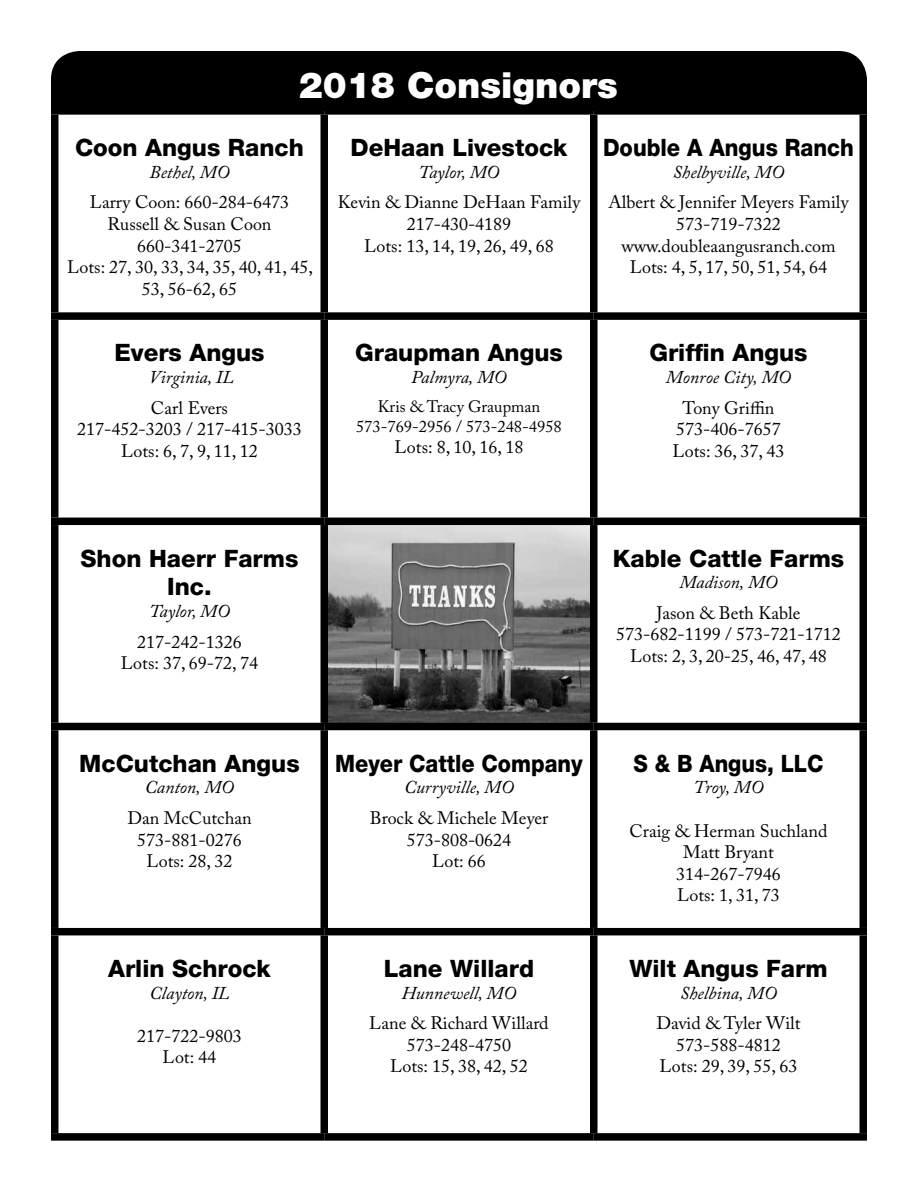
<style>
.page{position:relative;width:918px;height:1188px;background:#fff}
.page>*{position:absolute;margin:0;border:0;box-sizing:border-box;transform-origin:0 0}
.t1{font:900 36px "Helvetica Neue";color:#fff}
.t2{font:800 24px/28.8px "Helvetica Neue";color:#000;text-align:center}
.t3{font:800 24px "Helvetica Neue";color:#000;scale:.9 1}
.t4{font:800 24px "Helvetica Neue";color:#000;scale:.91 1}
.t5{font:18px/21.6px "Adobe Caslon Pro";color:#000;text-align:center}
.t6{font:italic 18px "Adobe Caslon Pro";color:#000}
.t7{font:16.5px/19.8px "Adobe Caslon Pro";color:#000;text-align:center}
</style>
<div class="page">
<img style="left:328px;top:525px;width:262px;height:198px">
<div style="left:51px;top:107px;width:273px;height:8px;background:#5a5a5a"></div>
<div style="left:51px;top:115px;width:7px;height:197px;background:#000"></div>
<div style="left:324px;top:107px;width:270px;height:8px;background:#5a5a5a"></div>
<div style="left:321px;top:115px;width:7px;height:197px;background:#000"></div>
<div style="left:594px;top:107px;width:273px;height:8px;background:#5a5a5a"></div>
<div style="left:590px;top:115px;width:7px;height:197px;background:#000"></div>
<div style="left:860px;top:115px;width:7px;height:197px;background:#000"></div>
<div style="left:51px;top:312px;width:273px;height:8px;background:#000"></div>
<div style="left:51px;top:320px;width:7px;height:198px;background:#000"></div>
<div style="left:324px;top:312px;width:270px;height:8px;background:#000"></div>
<div style="left:321px;top:320px;width:7px;height:198px;background:#000"></div>
<div style="left:594px;top:312px;width:273px;height:8px;background:#000"></div>
<div style="left:590px;top:320px;width:7px;height:198px;background:#000"></div>
<div style="left:860px;top:320px;width:7px;height:198px;background:#000"></div>
<div style="left:51px;top:518px;width:273px;height:7px;background:#000"></div>
<div style="left:51px;top:525px;width:7px;height:198px;background:#000"></div>
<div style="left:324px;top:518px;width:270px;height:7px;background:#000"></div>
<div style="left:321px;top:525px;width:7px;height:198px;background:#000"></div>
<div style="left:594px;top:518px;width:273px;height:7px;background:#000"></div>
<div style="left:590px;top:525px;width:7px;height:198px;background:#000"></div>
<div style="left:860px;top:525px;width:7px;height:198px;background:#000"></div>
<div style="left:51px;top:723px;width:273px;height:7px;background:#000"></div>
<div style="left:51px;top:730px;width:7px;height:198px;background:#000"></div>
<div style="left:324px;top:723px;width:270px;height:7px;background:#000"></div>
<div style="left:321px;top:730px;width:7px;height:198px;background:#000"></div>
<div style="left:594px;top:723px;width:273px;height:7px;background:#000"></div>
<div style="left:590px;top:730px;width:7px;height:198px;background:#000"></div>
<div style="left:860px;top:730px;width:7px;height:198px;background:#000"></div>
<div style="left:51px;top:928px;width:273px;height:7px;background:#000"></div>
<div style="left:51px;top:935px;width:7px;height:198px;background:#000"></div>
<div style="left:324px;top:928px;width:270px;height:7px;background:#000"></div>
<div style="left:321px;top:935px;width:7px;height:198px;background:#000"></div>
<div style="left:594px;top:928px;width:273px;height:7px;background:#000"></div>
<div style="left:590px;top:935px;width:7px;height:198px;background:#000"></div>
<div style="left:860px;top:935px;width:7px;height:198px;background:#000"></div>
<div style="left:51px;top:1133px;width:273px;height:8px;background:#000"></div>
<div style="left:324px;top:1133px;width:270px;height:8px;background:#000"></div>
<div style="left:594px;top:1133px;width:273px;height:8px;background:#000"></div>
<div style="left:51px;top:51px;width:816px;height:63px;background:#000"></div>
<h1 class="t1" style="left:299px;top:64px;width:320px">2018 Consignors</h1>
<h2 class="t2" style="left:75px;top:133px;width:230px">Coon Angus Ranch</h2>
<p class="t6" style="left:150px;top:161px;width:81px">Bethel, MO</p>
<p class="t5" style="left:67px;top:191px;width:247px">Larry Coon: 660-284-6473<br>Russell &amp; Susan Coon<br>660-341-2705<br>Lots: 27, 30, 33, 34, 35, 40, 41, 45,<br>53, 56-62, 65</p>
<h2 class="t2" style="left:114px;top:338px;width:152px">Evers Angus</h2>
<p class="t6" style="left:149px;top:366px;width:86px">Virginia, IL</p>
<p class="t5" style="left:77px;top:397px;width:226px">Carl Evers<br>217-452-3203 / 217-415-3033<br>Lots: 6, 7, 9, 11, 12</p>
<h2 class="t2" style="left:351px;top:133px;width:218px">DeHaan Livestock</h2>
<p class="t6" style="left:419px;top:161px;width:82px">Taylor, MO</p>
<p class="t5" style="left:338px;top:191px;width:244px">Kevin &amp; Dianne DeHaan Family<br>217-430-4189<br>Lots: 13, 14, 19, 26, 49, 68</p>
<h2 class="t4" style="left:603px;top:133px;width:277px">Double A Angus Ranch</h2>
<p class="t6" style="left:673px;top:161px;width:113px">Shelbyville, MO</p>
<p class="t5" style="left:608px;top:191px;width:242px">Albert &amp; Jennifer Meyers Family<br>573-719-7322 www.doubleaangusranch.com<br>Lots: 4, 5, 17, 50, 51, 54, 64</p>
<h2 class="t2" style="left:355px;top:338px;width:209px">Graupman Angus</h2>
<p class="t6" style="left:411px;top:366px;width:97px">Palmyra, MO</p>
<p class="t7" style="left:356px;top:396px;width:207px">Kris &amp; Tracy Graupman<br>573-769-2956 / 573-248-4958</p>
<p class="t5" style="left:395px;top:436px;width:130px">Lots: 8, 10, 16, 18</p>
<h2 class="t2" style="left:649px;top:338px;width:160px">Griffin Angus</h2>
<p class="t6" style="left:666px;top:366px;width:127px">Monroe City, MO</p>
<p class="t5" style="left:673px;top:397px;width:113px">Tony Griffin<br>573-406-7657<br>Lots: 36, 37, 43</p>
<h2 class="t2" style="left:81px;top:544px;width:219px">Shon Haerr Farms<br>Inc.</h2>
<p class="t6" style="left:149px;top:600px;width:82px">Taylor, MO</p>
<p class="t5" style="left:121px;top:631px;width:139px">217-242-1326<br>Lots: 37, 69-72, 74</p>
<h2 class="t2" style="left:79px;top:749px;width:222px">McCutchan Angus</h2>
<p class="t6" style="left:145px;top:777px;width:91px">Canton, MO</p>
<p class="t5" style="left:127px;top:807px;width:126px">Dan McCutchan<br>573-881-0276<br>Lots: 28, 32</p>
<h2 class="t2" style="left:108px;top:954px;width:164px">Arlin Schrock</h2>
<p class="t6" style="left:150px;top:982px;width:81px">Clayton, IL</p>
<p class="t5" style="left:137px;top:1025px;width:106px">217-722-9803<br>Lot: 44</p>
<h2 class="t2" style="left:613px;top:544px;width:233px">Kable Cattle Farms</h2>
<p class="t6" style="left:679px;top:572px;width:100px">Madison, MO</p>
<p class="t5" style="left:616px;top:602px;width:226px">Jason &amp; Beth Kable<br>573-682-1199 / 573-721-1712<br>Lots: 2, 3, 20-25, 46, 47, 48</p>
<h2 class="t3" style="left:335px;top:749px;width:277px">Meyer Cattle Company</h2>
<p class="t6" style="left:404px;top:777px;width:111px">Curryville, MO</p>
<p class="t5" style="left:370px;top:807px;width:180px">Brock &amp; Michele Meyer<br>573-808-0624<br>Lot: 66</p>
<h2 class="t2" style="left:384px;top:954px;width:152px">Lane Willard</h2>
<p class="t6" style="left:402px;top:982px;width:116px">Hunnewell, MO</p>
<p class="t5" style="left:369px;top:1012px;width:181px">Lane &amp; Richard Willard<br>573-248-4750<br>Lots: 15, 38, 42, 52</p>
<h2 class="t3" style="left:633px;top:749px;width:213px">S &amp; B Angus, LLC</h2>
<p class="t6" style="left:694px;top:777px;width:71px">Troy, MO</p>
<p class="t5" style="left:629px;top:820px;width:200px">Craig &amp; Herman Suchland<br>Matt Bryant<br>314-267-7946<br>Lots: 1, 31, 73</p>
<h2 class="t2" style="left:629px;top:954px;width:200px">Wilt Angus Farm</h2>
<p class="t6" style="left:680px;top:982px;width:98px">Shelbina, MO</p>
<p class="t5" style="left:656px;top:1012px;width:146px">David &amp; Tyler Wilt<br>573-588-4812<br>Lots: 29, 39, 55, 63</p>
</div>
